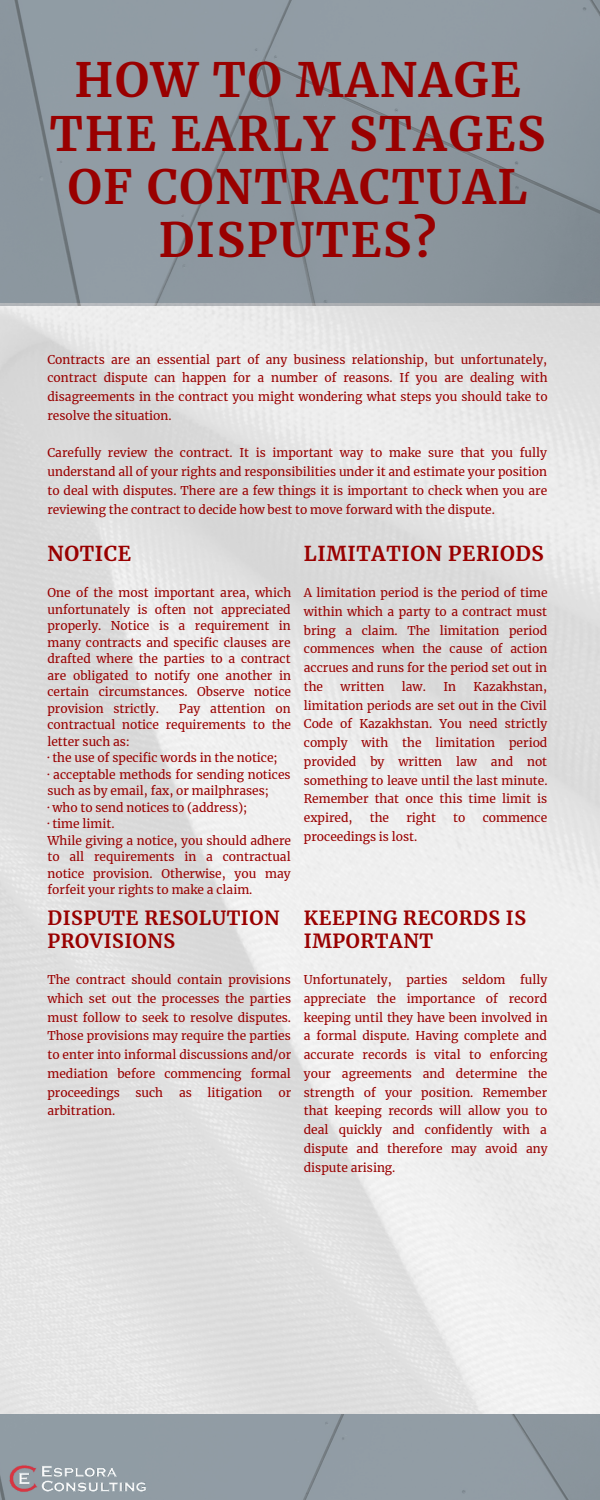
<style>
.page{position:relative;width:600px;height:1500px;background:#fff}
.page>*{position:absolute;margin:0;border:0;box-sizing:border-box;transform-origin:0 0}
.t1{font:700 46.7px/53.2px "Merriweather";letter-spacing:.035em;color:#900;text-align:center}
.t2{font:700 20.3px "Merriweather";letter-spacing:.03em;color:#900}
.t3{font:700 19.3px/22.5px "Merriweather";letter-spacing:.03em;color:#900}
.t4{font:12px/18.8px "Merriweather";color:#900;text-align:justify}
</style>
<div class="page">
<img style="left:0;top:0;width:600px;height:1500px">
<img style="left:0;top:304px;width:600px;height:1109px">
<img style="left:8px;top:1464px;width:138px;height:30px">
<h1 class="t1" style="left:50px;top:54px;width:497px">HOW TO MANAGE<br>THE EARLY STAGES<br>OF CONTRACTUAL<br>DISPUTES?</h1>
<p class="t4" style="left:47px;top:350px;width:502px">Contracts are an essential part of any business relationship, but unfortunately, contract dispute can happen for a number of reasons. If you are dealing with disagreements in the contract you might wondering what steps you should take to resolve the situation.</p>
<p class="t4" style="left:47px;top:444px;width:501px">Carefully review the contract. It is important way to make sure that you fully understand all of your rights and responsibilities under it and estimate your position to deal with disputes. There are a few things it is important to check when you are reviewing the contract to decide how best to move forward with the dispute.</p>
<h2 class="t2" style="left:304px;top:541px;width:242px">LIMITATION PERIODS</h2>
<p class="t4" style="left:304px;top:583px;width:245px">A limitation period is the period of time within which a party to a contract must bring a claim. The limitation period commences when the cause of action accrues and runs for the period set out in the</p>
<h2 class="t2" style="left:47px;top:541px;width:85px">NOTICE</h2>
<p class="t4" style="left:47px;top:585px;width:245px;line-height:16.5px">One of the most important area, which unfortunately is often not appreciated properly. Notice is a requirement in many contracts and specific clauses are drafted where the parties to a contract are obligated to notify one another in certain circumstances. Observe notice provision strictly.</p>
<p class="t4" style="left:304px;top:677px;width:245px;text-indent:170px">Kazakhstan, limitation periods are set out in the Civil Code of Kazakhstan. You need strictly comply with the limitation period provided by written law and not something to leave until the last minute.<br>Remember that once this time limit is expired,</p>
<p class="t4" style="left:341px;top:677px;width:45px">written</p>
<p class="t4" style="left:402px;top:677px;width:25px">law.</p>
<p class="t4" style="left:443px;top:677px;width:14px">In</p>
<p class="t4" style="left:47px;top:700px;width:245px;line-height:16.5px;text-align:left;text-indent:131px">Pay attention on contractual notice requirements to the letter such as:<br>· the use of specific words in the notice;<br>· acceptable methods for sending notices such as by email, fax, or mailphrases;<br>· who to send notices to (address);<br>· time limit.<br>While giving a notice, you should adhere to all requirements in a contractual notice provision. Otherwise, you may forfeit your rights to make a claim.</p>
<p class="t4" style="left:370px;top:808px;width:21px">the</p>
<p class="t4" style="left:406px;top:808px;width:31px">right</p>
<p class="t4" style="left:453px;top:808px;width:14px">to</p>
<p class="t4" style="left:483px;top:808px;width:66px">commence</p>
<p class="t4" style="left:304px;top:827px;width:115px">proceedings is lost.</p>
<h3 class="t3" style="left:47px;top:907px;width:234px">DISPUTE RESOLUTION<br>PROVISIONS</h3>
<p class="t4" style="left:47px;top:971px;width:245px">The contract should contain provisions which set out the processes the parties must follow to seek to resolve disputes.<br>Those provisions may require the parties to enter into informal discussions and/or mediation before commencing formal proceedings</p>
<p class="t4" style="left:136px;top:1083px;width:29px">such</p>
<p class="t4" style="left:179px;top:1083px;width:14px">as</p>
<p class="t4" style="left:208px;top:1083px;width:57px">litigation</p>
<p class="t4" style="left:278px;top:1083px;width:14px">or</p>
<p class="t4" style="left:47px;top:1102px;width:69px">arbitration.</p>
<h3 class="t3" style="left:304px;top:907px;width:224px">KEEPING RECORDS IS<br>IMPORTANT</h3>
<p class="t4" style="left:304px;top:971px;width:245px">Unfortunately, parties seldom fully appreciate the importance of record keeping until they have been involved in a formal dispute. Having complete and accurate records is vital to enforcing your agreements and determine the strength of your position. Remember that keeping records will allow you to deal quickly and confidently with a dispute and therefore may avoid any dispute arising.</p>
</div>
